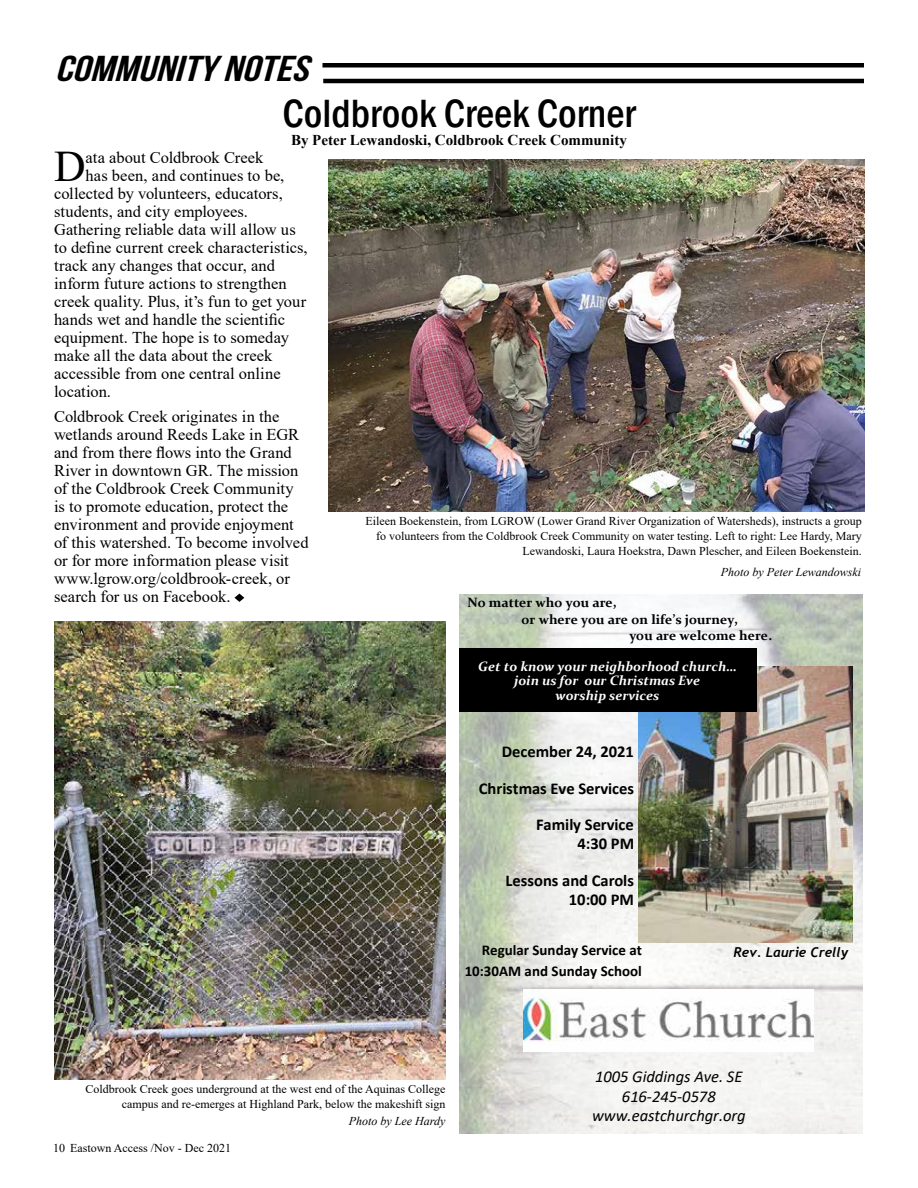
<style>
.page{position:relative;width:918px;height:1188px;background:#fff}
.page>*{position:absolute;margin:0;border:0;box-sizing:border-box;transform-origin:0 0}
.t1{font:43.65px "Times New Roman";color:#000}
.t2{font:500 condensed 40.5px "Franklin Gothic";color:#000}
.t3{font:italic 700 36px "Bebas Neue";color:#000;scale:1.23 1}
.t4{font:16.5px/18px "Times New Roman";color:#000}
.t5{font:700 16.5px/19px "Calibri";color:#000;text-align:right}
.t6{font:italic 16.5px/19.2px "Calibri";color:#000;text-align:center}
.t7{font:700 15px/21.8px "Calibri";color:#000;text-align:right}
.t8{font:700 15px "Times New Roman";color:#000}
.t9{font:italic 700 13.5px/14.7px "Constantia";color:#fff;text-align:center}
.t10{font:700 13.5px "Constantia";color:#000}
.t11{font:italic 700 13.5px "Trebuchet";color:#000}
.t12{font:12px/15px "Times New Roman";color:#000;text-align:right}
.t13{font:italic 12px "Times New Roman";color:#000}
</style>
<div class="page">
<hr style="left:323px;top:79px;width:541px;height:4px;background:#000">
<div style="left:322px;top:63px;width:542px;height:5px;background:#000"></div>
<img style="left:459px;top:594px;width:403px;height:540px">
<img style="left:638px;top:667px;width:214px;height:275px">
<div style="left:459px;top:648px;width:297px;height:63px;background:#000"></div>
<img style="left:523px;top:989px;width:290px;height:63px">
<img style="left:54px;top:621px;width:392px;height:459px">
<img style="left:328px;top:159px;width:536px;height:353px">
<svg style="left:234px;top:593px;width:11px;height:9px"></svg>
<h3 class="t3" style="left:55px;top:49px;width:215px">COMMUNITYNOTES</h3>
<h2 class="t2" style="left:282px;top:87px;width:355px">Coldbrook Creek Corner</h2>
<p class="t8" style="left:291px;top:129px;width:337px">By Peter Lewandoski, Coldbrook Creek Community</p>
<h1 class="t1" style="left:54px;top:136px;width:33px">D</h1>
<p class="t4" style="left:86px;top:148px;width:179px">ata about Coldbrook Creek</p>
<p class="t4" style="left:86px;top:166px;width:200px">has been, and continues to be,</p>
<p class="t4" style="left:54px;top:184px;width:230px">collected by volunteers, educators,</p>
<p class="t4" style="left:54px;top:202px;width:196px">students, and city employees.</p>
<p class="t4" style="left:54px;top:220px;width:243px">Gathering reliable data will allow us</p>
<p class="t4" style="left:54px;top:238px;width:255px">to define current creek characteristics,</p>
<p class="t4" style="left:54px;top:256px;width:223px">track any changes that occur, and</p>
<p class="t4" style="left:54px;top:274px;width:234px">inform future actions to strengthen</p>
<p class="t4" style="left:54px;top:292px;width:254px">creek quality. Plus, it’s fun to get your</p>
<p class="t4" style="left:54px;top:310px;width:233px">hands wet and handle the scientific</p>
<p class="t4" style="left:54px;top:328px;width:237px">equipment. The hope is to someday</p>
<p class="t4" style="left:54px;top:346px;width:220px">make all the data about the creek</p>
<p class="t4" style="left:54px;top:364px;width:228px">accessible from one central online</p>
<p class="t4" style="left:54px;top:382px;width:59px">location.</p>
<p class="t4" style="left:54px;top:407px;width:256px">Coldbrook Creek originates in the wetlands around Reeds Lake in EGR and from there flows into the Grand River in downtown GR. The mission of the Coldbrook Creek Community is to promote education, protect the environment and provide enjoyment of this watershed. To become involved or for more information please visit www.lgrow.org/coldbrook-creek, or search for us on Facebook.</p>
<p class="t12" style="left:366px;top:513px;width:498px">Eileen Boekenstein, from LGROW (Lower Grand River Organization of Watersheds), instructs a group fo volunteers from the Coldbrook Creek Community on water testing. Left to right: Lee Hardy, Mary<br>Lewandoski, Laura Hoekstra, Dawn Plescher, and Eileen Boekenstein.</p>
<p class="t13" style="left:721px;top:563px;width:142px">Photo by Peter Lewandowski</p>
<p class="t10" style="left:467px;top:593px;width:151px">No matter who you are,</p>
<p class="t10" style="left:521px;top:610px;width:218px">or where you are on life’s journey,</p>
<p class="t10" style="left:629px;top:626px;width:144px">you are welcome here.</p>
<p class="t9" style="left:478px;top:658px;width:260px">Get to know your neighborhood church… join us for our Christmas Eve<br>worship services</p>
<p class="t5" style="left:502px;top:742px;width:134px">December 24, 2021</p>
<p class="t5" style="left:479px;top:778px;width:157px">Christmas Eve Services</p>
<p class="t5" style="left:536px;top:815px;width:100px">Family Service<br>4:30 PM</p>
<p class="t5" style="left:506px;top:871px;width:130px">Lessons and Carols<br>10:00 PM</p>
<p class="t7" style="left:465px;top:939px;width:179px">Regular Sunday Service at<br>10:30AM and Sunday School</p>
<p class="t11" style="left:734px;top:944px;width:116px">Rev. Laurie Crelly</p>
<p class="t12" style="left:85px;top:1081px;width:362px">Coldbrook Creek goes underground at the west end of the Aquinas College campus and re-emerges at Highland Park, below the makeshift sign</p>
<p class="t12" style="left:53px;top:1140px;width:180px">10 Eastown Access /Nov - Dec 2021</p>
<p class="t13" style="left:349px;top:1113px;width:98px">Photo by Lee Hardy</p>
<p class="t6" style="left:592px;top:1067px;width:155px">1005 Giddings Ave. SE<br>616-245-0578 www.eastchurchgr.org</p>
</div>
